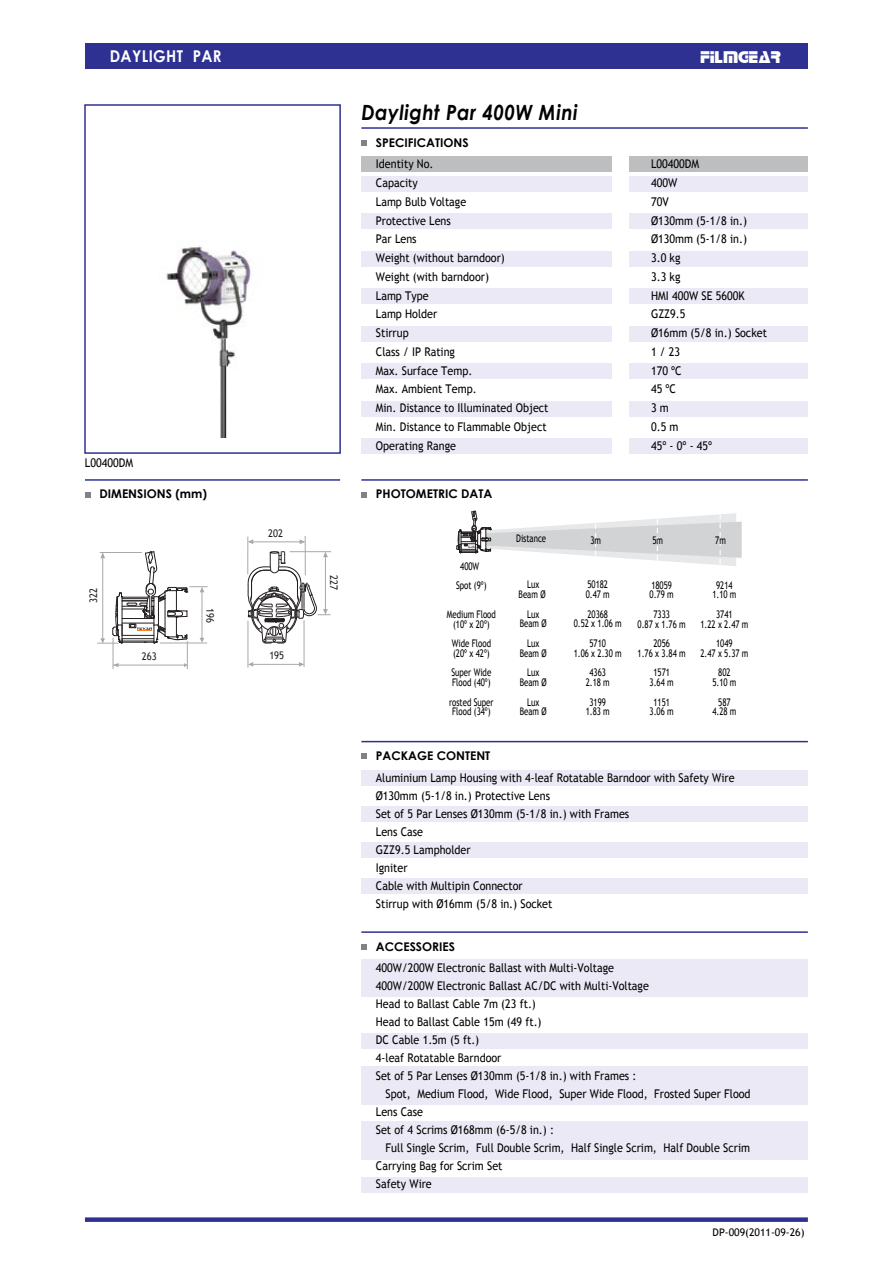
<style>
.page{position:relative;width:893px;height:1263px;background:#fff}
.page>*{position:absolute;margin:0;border:0;box-sizing:border-box;transform-origin:0 0}
.t1{font:italic 700 21px "Century Gothic";letter-spacing:.025em;color:#010101;scale:.9 1}
.t2{font:18px "Stop";color:#fff}
.t3{font:700 16.2px "Century Gothic";letter-spacing:.025em;color:#fff;scale:.92 1}
.t4{font:12px/18.8px "Trebuchet MS";color:#010101;scale:.9 1}
.t5{font:700 12px "Century Gothic";color:#010101}
.t6{font:10.5px/9.8px "Trebuchet MS";color:#010101;text-align:center;scale:.75 1}
.t7{font:10.5px "Trebuchet MS";color:#231f20;scale:.9 1}
.t8{font:10.5px "Trebuchet MS";color:#010101}
</style>
<div class="page">
<svg style="left:97px;top:551px;width:111px;height:118px"></svg>
<hr style="left:251px;top:664px;width:52px;height:1px;background:#a6a8ab">
<hr style="left:289px;top:551px;width:42px;height:1px;background:#a6a8ab">
<hr style="left:304px;top:620px;width:1px;height:47px;background:#a6a8ab">
<hr style="left:248px;top:621px;width:1px;height:47px;background:#a6a8ab">
<hr style="left:249px;top:542px;width:55px;height:1px;background:#a6a8ab">
<hr style="left:305px;top:536px;width:1px;height:39px;background:#a6a8ab">
<hr style="left:248px;top:537px;width:1px;height:37px;background:#a6a8ab">
<svg style="left:248px;top:551px;width:82px;height:93px"></svg>
<svg style="left:300px;top:539px;width:5px;height:5px"></svg>
<svg style="left:248px;top:662px;width:5px;height:5px"></svg>
<svg style="left:299px;top:662px;width:5px;height:5px"></svg>
<svg style="left:248px;top:539px;width:5px;height:5px"></svg>
<img style="left:166px;top:246px;width:85px;height:192px">
<svg style="left:456px;top:511px;width:286px;height:55px"></svg>
<hr style="left:361px;top:127px;width:447px;height:2px;background:#2e3192">
<div style="left:361px;top:156px;width:251px;height:16px;background:#bcbec0"></div>
<div style="left:629px;top:156px;width:179px;height:16px;background:#bcbec0"></div>
<div style="left:361px;top:176px;width:251px;height:16px;background:#eae9f5"></div>
<div style="left:629px;top:176px;width:179px;height:16px;background:#eae9f5"></div>
<div style="left:361px;top:213px;width:251px;height:16px;background:#eae9f5"></div>
<div style="left:629px;top:213px;width:179px;height:16px;background:#eae9f5"></div>
<div style="left:361px;top:251px;width:251px;height:15px;background:#eae9f5"></div>
<div style="left:629px;top:251px;width:179px;height:15px;background:#eae9f5"></div>
<div style="left:361px;top:288px;width:251px;height:16px;background:#eae9f5"></div>
<div style="left:629px;top:288px;width:179px;height:16px;background:#eae9f5"></div>
<div style="left:361px;top:326px;width:251px;height:15px;background:#eae9f5"></div>
<div style="left:629px;top:326px;width:179px;height:15px;background:#eae9f5"></div>
<div style="left:361px;top:363px;width:251px;height:16px;background:#eae9f5"></div>
<div style="left:629px;top:363px;width:179px;height:16px;background:#eae9f5"></div>
<div style="left:361px;top:401px;width:251px;height:15px;background:#eae9f5"></div>
<div style="left:629px;top:401px;width:179px;height:15px;background:#eae9f5"></div>
<div style="left:361px;top:438px;width:251px;height:16px;background:#eae9f5"></div>
<div style="left:629px;top:438px;width:179px;height:16px;background:#eae9f5"></div>
<svg style="left:361px;top:140px;width:6px;height:6px"></svg>
<div style="left:84px;top:104px;width:257px;height:350px;border:2px solid #2e3192"></div>
<hr style="left:361px;top:741px;width:447px;height:1px;background:#2e3192">
<svg style="left:361px;top:753px;width:6px;height:6px"></svg>
<div style="left:361px;top:770px;width:447px;height:16px;background:#eae9f5"></div>
<div style="left:361px;top:806px;width:447px;height:16px;background:#eae9f5"></div>
<div style="left:361px;top:842px;width:447px;height:16px;background:#eae9f5"></div>
<div style="left:361px;top:878px;width:447px;height:16px;background:#eae9f5"></div>
<div style="left:361px;top:959px;width:447px;height:38px;background:#eae9f5"></div>
<div style="left:361px;top:1033px;width:447px;height:15px;background:#eae9f5"></div>
<div style="left:361px;top:1177px;width:447px;height:16px;background:#eae9f5"></div>
<div style="left:361px;top:1066px;width:447px;height:39px;background:#eae9f5"></div>
<div style="left:361px;top:1121px;width:447px;height:38px;background:#eae9f5"></div>
<hr style="left:361px;top:931px;width:447px;height:2px;background:#2e3192">
<svg style="left:361px;top:944px;width:6px;height:6px"></svg>
<div style="left:85px;top:1217px;width:723px;height:5px;background:#2e3192"></div>
<div style="left:85px;top:43px;width:723px;height:26px;background:#2e3192"></div>
<hr style="left:85px;top:479px;width:255px;height:2px;background:#2e3192">
<svg style="left:85px;top:492px;width:6px;height:6px"></svg>
<hr style="left:361px;top:479px;width:447px;height:2px;background:#2e3192">
<svg style="left:361px;top:492px;width:6px;height:6px"></svg>
<h3 class="t3" style="left:110px;top:44px;width:123px">DAYLIGHT PAR</h3>
<h2 class="t2" style="left:700px;top:46px;width:82px">FILMGEAR</h2>
<p class="t4" style="left:85px;top:454px;width:55px">L00400DM</p>
<h1 class="t1" style="left:361px;top:96px;width:242px">Daylight Par 400W Mini</h1>
<p class="t4" style="left:376px;top:155px;width:193px">Identity No.<br>Capacity<br>Lamp Bulb Voltage<br>Protective Lens<br>Par Lens<br>Weight (without barndoor)<br>Weight (with barndoor)<br>Lamp Type<br>Lamp Holder<br>Stirrup<br>Class / IP Rating<br>Max. Surface Temp.<br>Max. Ambient Temp.<br>Min. Distance to Illuminated Object<br>Min. Distance to Flammable Object<br>Operating Range</p>
<p class="t4" style="left:651px;top:155px;width:130px">L00400DM<br>400W<br>70V<br>Ø130mm (5-1/8 in.)<br>Ø130mm (5-1/8 in.)<br>3.0 kg<br>3.3 kg<br>HMI 400W SE 5600K<br>GZZ9.5<br>Ø16mm (5/8 in.) Socket<br>1 / 23<br>170 ºC<br>45 ºC<br>3 m<br>0.5 m<br>45º - 0º - 45º</p>
<p class="t5" style="left:376px;top:133px;width:94px">SPECIFICATIONS</p>
<p class="t5" style="left:99px;top:485px;width:109px">DIMENSIONS (mm)</p>
<p class="t5" style="left:376px;top:485px;width:118px">PHOTOMETRIC DATA</p>
<p class="t7" style="left:87px;top:603px;width:18px;rotate:-90deg">322</p>
<p class="t7" style="left:142px;top:650px;width:18px">263</p>
<p class="t7" style="left:217px;top:608px;width:18px;rotate:90deg">196</p>
<p class="t7" style="left:268px;top:527px;width:18px">202</p>
<p class="t7" style="left:269px;top:649px;width:18px">195</p>
<p class="t6" style="left:516px;top:534px;width:42px">Distance</p>
<p class="t6" style="left:590px;top:535px;width:16px">3m</p>
<p class="t6" style="left:652px;top:535px;width:16px">5m</p>
<p class="t6" style="left:715px;top:535px;width:16px">7m</p>
<p class="t6" style="left:519px;top:580px;width:37px">Lux<br>Beam Ø</p>
<p class="t6" style="left:520px;top:609px;width:37px">Lux<br>Beam Ø</p>
<p class="t6" style="left:520px;top:638px;width:37px">Lux<br>Beam Ø</p>
<p class="t6" style="left:520px;top:668px;width:37px">Lux<br>Beam Ø</p>
<p class="t6" style="left:520px;top:697px;width:37px">Lux<br>Beam Ø</p>
<p class="t6" style="left:460px;top:562px;width:27px">400W</p>
<p class="t7" style="left:340px;top:575px;width:18px;rotate:90deg">227</p>
<p class="t6" style="left:586px;top:580px;width:34px;text-align:left">50182<br>0.47 m</p>
<p class="t6" style="left:574px;top:609px;width:66px">20368<br>0.52 x 1.06 m</p>
<p class="t6" style="left:574px;top:638px;width:66px">5710<br>1.06 x 2.30 m</p>
<p class="t6" style="left:586px;top:668px;width:34px">4363<br>2.18 m</p>
<p class="t6" style="left:586px;top:697px;width:34px">3199<br>1.83 m</p>
<p class="t6" style="left:650px;top:580px;width:34px;text-align:left">18059<br>0.79 m</p>
<p class="t6" style="left:638px;top:609px;width:66px">7333<br>0.87 x 1.76 m</p>
<p class="t6" style="left:638px;top:638px;width:66px">2056<br>1.76 x 3.84 m</p>
<p class="t6" style="left:650px;top:668px;width:34px">1571<br>3.64 m</p>
<p class="t6" style="left:650px;top:697px;width:34px">1151<br>3.06 m</p>
<p class="t6" style="left:712px;top:580px;width:34px">9214<br>1.10 m</p>
<p class="t6" style="left:700px;top:609px;width:66px">3741<br>1.22 x 2.47 m</p>
<p class="t6" style="left:700px;top:639px;width:66px">1049<br>2.47 x 5.37 m</p>
<p class="t6" style="left:712px;top:668px;width:34px">802<br>5.10 m</p>
<p class="t6" style="left:712px;top:697px;width:34px">587<br>4.28 m</p>
<p class="t6" style="left:456px;top:580px;width:42px">Spot (9º)</p>
<p class="t6" style="left:447px;top:609px;width:67px">Medium Flood (10º x 20º)</p>
<p class="t6" style="left:452px;top:639px;width:54px;text-align:left">Wide Flood (20º x 42º)</p>
<p class="t6" style="left:451px;top:668px;width:55px;text-align:left">Super Wide<br>Flood (40º)</p>
<p class="t6" style="left:449px;top:697px;width:61px;text-align:left">rosted Super<br>Flood (34º)</p>
<p class="t5" style="left:376px;top:747px;width:116px">PACKAGE CONTENT</p>
<p class="t4" style="left:376px;top:769px;width:400px;line-height:18px">Aluminium Lamp Housing with 4-leaf Rotatable Barndoor with Safety Wire<br>Ø130mm (5-1/8 in.) Protective Lens<br>Set of 5 Par Lenses Ø130mm (5-1/8 in.) with Frames<br>Lens Case<br>GZZ9.5 Lampholder<br>Igniter<br>Cable with Multipin Connector<br>Stirrup with Ø16mm (5/8 in.) Socket</p>
<p class="t5" style="left:376px;top:937px;width:81px">ACCESSORIES</p>
<p class="t4" style="left:376px;top:959px;width:305px;line-height:18px">400W/200W Electronic Ballast with Multi-Voltage 400W/200W Electronic Ballast AC/DC with Multi-Voltage Head to Ballast Cable 7m (23 ft.)<br>Head to Ballast Cable 15m (49 ft.)<br>DC Cable 1.5m (5 ft.)<br>4-leaf Rotatable Barndoor<br>Set of 5 Par Lenses Ø130mm (5-1/8 in.) with Frames :</p>
<p class="t4" style="left:376px;top:1085px;width:418px;line-height:18px;text-indent:10px">Spot, Medium Flood, Wide Flood, Super Wide Flood, Frosted Super Flood<br>Lens Case<br>Set of 4 Scrims Ø168mm (6-5/8 in.) :</p>
<p class="t4" style="left:376px;top:1139px;width:417px;line-height:18px;text-indent:10px">Full Single Scrim, Full Double Scrim, Half Single Scrim, Half Double Scrim<br>Carrying Bag for Scrim Set<br>Safety Wire</p>
<p class="t8" style="left:713px;top:1226px;width:94px">DP-009(2011-09-26)</p>
</div>
